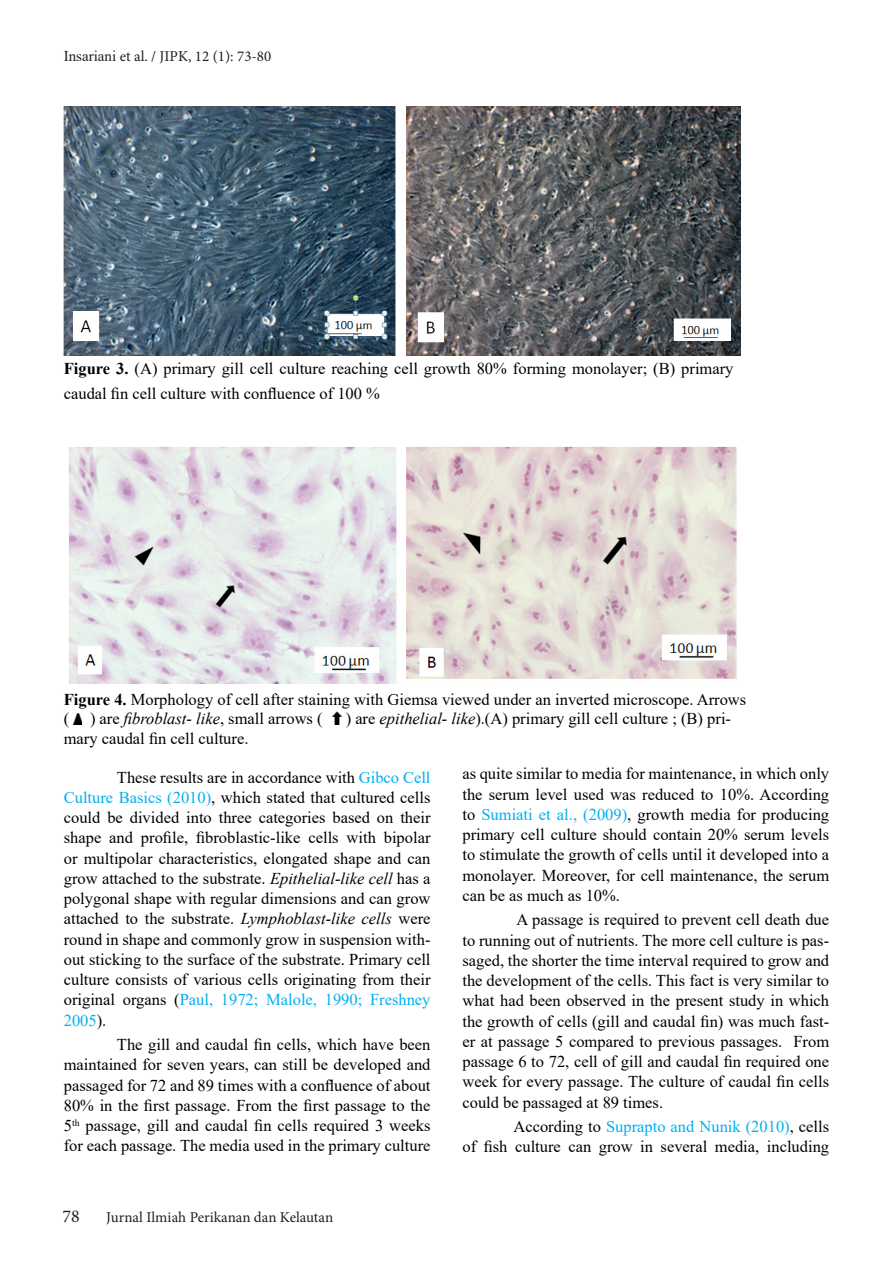
<style>
.page{position:relative;width:893px;height:1263px;background:#fff}
.page>*{position:absolute;margin:0;border:0;box-sizing:border-box;transform-origin:0 0}
.t1{font:18px "Minion Pro";color:#231f20}
.HTML_Preformatted{font:16.5px/20.2px "Times New Roman";color:#000;text-align:justify}
.t2{font:15px "Minion Pro";color:#231f20}
.s1{font-family:"Times New Roman"}
.s2{font-weight:700}
.s3{font-style:italic}
.s4{color:#00b0f0}
</style>
<div class="page">
<svg style="left:74px;top:713px;width:8px;height:11px"></svg>
<svg style="left:331px;top:712px;width:11px;height:12px"></svg>
<img style="left:64px;top:106px;width:677px;height:249px">
<img style="left:69px;top:446px;width:668px;height:238px">
<p class="t2" style="left:64px;top:46px;width:209px"><span class="s1">Insariani</span> et al. / JIPK, 12 (1): 73-80</p>
<p class="HTML_Preformatted" style="left:64px;top:356px;width:671px;line-height:24.8px"><span class="s2">Figure 3.</span> (A) primary gill cell culture reaching cell growth 80% forming monolayer; (B) primary caudal fin cell culture with confluence of 100 %</p>
<p class="HTML_Preformatted" style="left:64px;top:689px;width:684px;line-height:19.8px"><span class="s2">Figure 4.</span> Morphology of cell after staining with Giemsa viewed under an inverted microscope. Arrows (</p>
<p class="HTML_Preformatted" style="left:90px;top:708px;width:234px">) are <span class="s3">fibroblast- like</span>, small arrows (</p>
<p class="HTML_Preformatted" style="left:346px;top:708px;width:387px">) are <span class="s3">epithelial- like</span>).(A) primary gill cell culture ; (B) pri-</p>
<p class="HTML_Preformatted" style="left:64px;top:728px;width:186px">mary caudal fin cell culture.</p>
<p class="HTML_Preformatted" style="left:64px;top:766px;width:368px;text-indent:53px">These results are in accordance with <span class="s4">Gibco Cell Culture Basics (2010)</span>, which stated that cultured cells could be divided into three categories based on their shape and profile, fibroblastic-like cells with bipolar or multipolar characteristics, elongated shape and can grow attached to the substrate. <span class="s3">Epithelial-like cell</span> has a polygonal shape with regular dimensions and can grow attached to the substrate. <span class="s3">Lymphoblast-like cells</span> were round in shape and commonly grow in suspension with&shy;out sticking to the surface of the substrate. Primary cell culture consists of various cells originating from their original organs (<span class="s4">Paul, 1972; Malole, 1990; Freshney 2005</span>).</p>
<p class="HTML_Preformatted" style="left:64px;top:1034px;width:368px;text-indent:53px">The gill and caudal fin cells, which have been maintained for seven years, can still be developed and passaged for 72 and 89 times with a confluence of about 80% in the first passage. From the first passage to the 5<sup>th</sup> passage, gill and caudal fin cells required 3 weeks for each passage. The media used in the primary culture</p>
<p class="t1" style="left:63px;top:1204px;width:19px">78</p>
<p class="t2" style="left:106px;top:1207px;width:228px">Jurnal Ilmiah Perikanan dan Kelautan</p>
<p class="HTML_Preformatted" style="left:462px;top:763px;width:368px">as quite similar to media for maintenance, in which only the serum level used was reduced to 10%. According to <span class="s4">Sumiati et al., (2009)</span>, growth media for producing primary cell culture should contain 20% serum levels to stimulate the growth of cells until it developed into a monolayer. Moreover, for cell maintenance, the serum can be as much as 10%.</p>
<p class="HTML_Preformatted" style="left:462px;top:909px;width:368px;text-indent:54px">A passage is required to prevent cell death due to running out of nutrients. The more cell culture is pas&shy;saged, the shorter the time interval required to grow and the development of the cells. This fact is very similar to what had been observed in the present study in which the growth of cells (gill and caudal fin) was much fast&shy;er at passage 5 compared to previous passages. From passage 6 to 72, cell of gill and caudal fin required one week for every passage. The culture of caudal fin cells could be passaged at 89 times.</p>
<p class="HTML_Preformatted" style="left:462px;top:1116px;width:368px;text-align:right">According to <span class="s4">Suprapto and Nunik (2010)</span>, cells<br>of fish culture can grow in several media, including</p>
</div>
